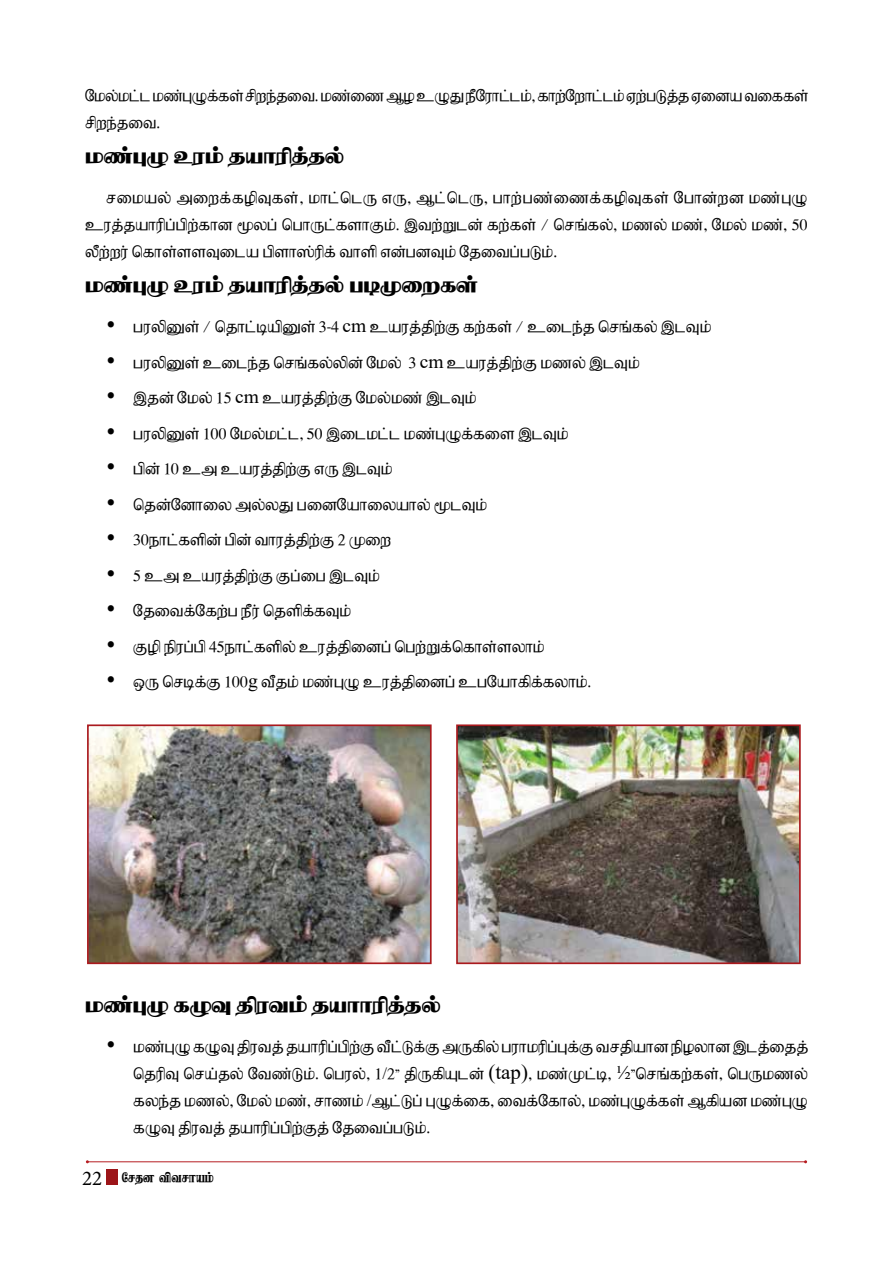
<style>
.page{position:relative;width:893px;height:1263px;background:#fff}
.page>*{position:absolute;margin:0;border:0;box-sizing:border-box;transform-origin:0 0}
.t1{font:27px "NC Thevan";color:#000}
.t2{font:21px/35.5px "NC Maithily";color:#000}
.t3{font:18px "NC Nitusha";color:#000}
.s1{font-family:"Times New Roman";font-size:19.5px}
.s2{font-family:"Times New Roman";font-size:16.5px}
.s3{font-family:"Times New Roman"}
.s4{font-family:"Minion Pro";font-size:21px}
.s5{font-family:"Minion Pro";color:#fff}
</style>
<div class="page">
<div style="left:106px;top:1169px;width:11px;height:16px;background:#9c1519"></div>
<hr style="left:87px;top:1161px;width:719px;height:1px;background:#b61d22">
<img style="left:90px;top:727px;width:339px;height:234px">
<div style="left:87px;top:724px;width:345px;height:240px;border:2px solid #aa1a1e"></div>
<img style="left:459px;top:727px;width:339px;height:234px">
<div style="left:456px;top:724px;width:345px;height:240px;border:2px solid #aa1a1e"></div>
<p class="t2" style="left:85px;top:82px;width:725px;line-height:27px">Nky;kl;l kz;GOf;fs; rpwe;jit. kz;iz Mo cOJ ePNuhl;lk;&gt; fhw;Nwhl;lk; Vw;gLj;j Vida tiffs; rpwe;jit.</p>
<p class="t1" style="left:85px;top:143px;width:261px">kz;GO cuk; jahupj;jy;</p>
<p class="t2" style="left:85px;top:184px;width:724px;line-height:27px;text-align:justify;text-indent:21px">rikay; miwf;fopTfs;&gt; khl;nlU vU&gt; Ml;nlU&gt; ghw;gz;izf;fopTfs; Nghd;wd kz;GO cuj;jahupg;gpw;fhd %yg; nghUl;fshFk;. ,tw;Wld; fw;fs; { nrq;fy;&gt; kzy; kz;&gt; Nky; kz;&gt; 50 yPw;wu; nfhs;ssTila gpsh];upf; thsp vd;gdTk; Njitg;gLk;.</p>
<p class="t1" style="left:85px;top:272px;width:394px">kz;GO cuk; jahupj;jy; gbKiwfs;</p>
<p class="t2" style="left:133px;top:309px;width:580px">guypDs; { njhl;bapDs; 3-4 <span class="s1">cm</span> cauj;jpw;F fw;fs; { cile;j nrq;fy; ,lTk; guypDs; cile;j nrq;fy;ypd; Nky; 3 <span class="s1">cm</span> cauj;jpw;F kzy; ,lTk;<br>,jd; Nky; 15 <span class="s1">cm</span> cauj;jpw;F Nky;kz; ,lTk;<br>guypDs; 100 Nky;kl;l&gt; 50 ,ilkl;l kz;GOf;fis ,lTk;<br>gpd; 10 cm cauj;jpw;F vU ,lTk;<br>njd;Ndhiy my;yJ gidNahiyahy; %lTk;<br>30ehl;fspd; gpd; thuj;jpw;F 2 Kiw<br>5 cm cauj;jpw;F Fg;ig ,lTk;<br>Njitf;Nfw;g ePu; njspf;fTk;<br>Fop epug;gp 45ehl;fspy; cuj;jpidg; ngw;Wf;nfhs;syhk;<br>xU nrbf;F 100<span class="s1">g</span> tPjk; kz;GO cuj;jpidg; cgNahfpf;fyhk;.</p>
<p class="t1" style="left:85px;top:992px;width:357px">kz;GO fOT jputk; jahhupj;jy;</p>
<p class="t2" style="left:133px;top:1032px;width:676px;line-height:27px;text-align:justify">kz;GO fOT jputj; jahupg;gpw;F tPl;Lf;F mUfpy; guhkupg;Gf;F trjpahd epoyhd ,lj;ijj; njupT nra;jy; Ntz;Lk;. nguy;&gt; 1<span class="s2">/</span>2” jpUfpAld; <span class="s3">(tap)</span>&gt; kz;Kl;b&gt; <span class="s1">½</span>”nrq;fw;fs;&gt; ngUkzy; fye;j kzy;&gt; Nky; kz;&gt; rhzk; <span class="s2">/</span>Ml;Lg; GOf;if&gt; itf;Nfhy;&gt; kz;GOf;fs; Mfpad kz;GO fOT jputj; jahupg;gpw;Fj; Njitg;gLk;.</p>
<p class="t3" style="left:82px;top:1169px;width:133px"><span class="s4">22</span><span class="s5">22</span> Nrjd tptrhak;</p>
</div>
